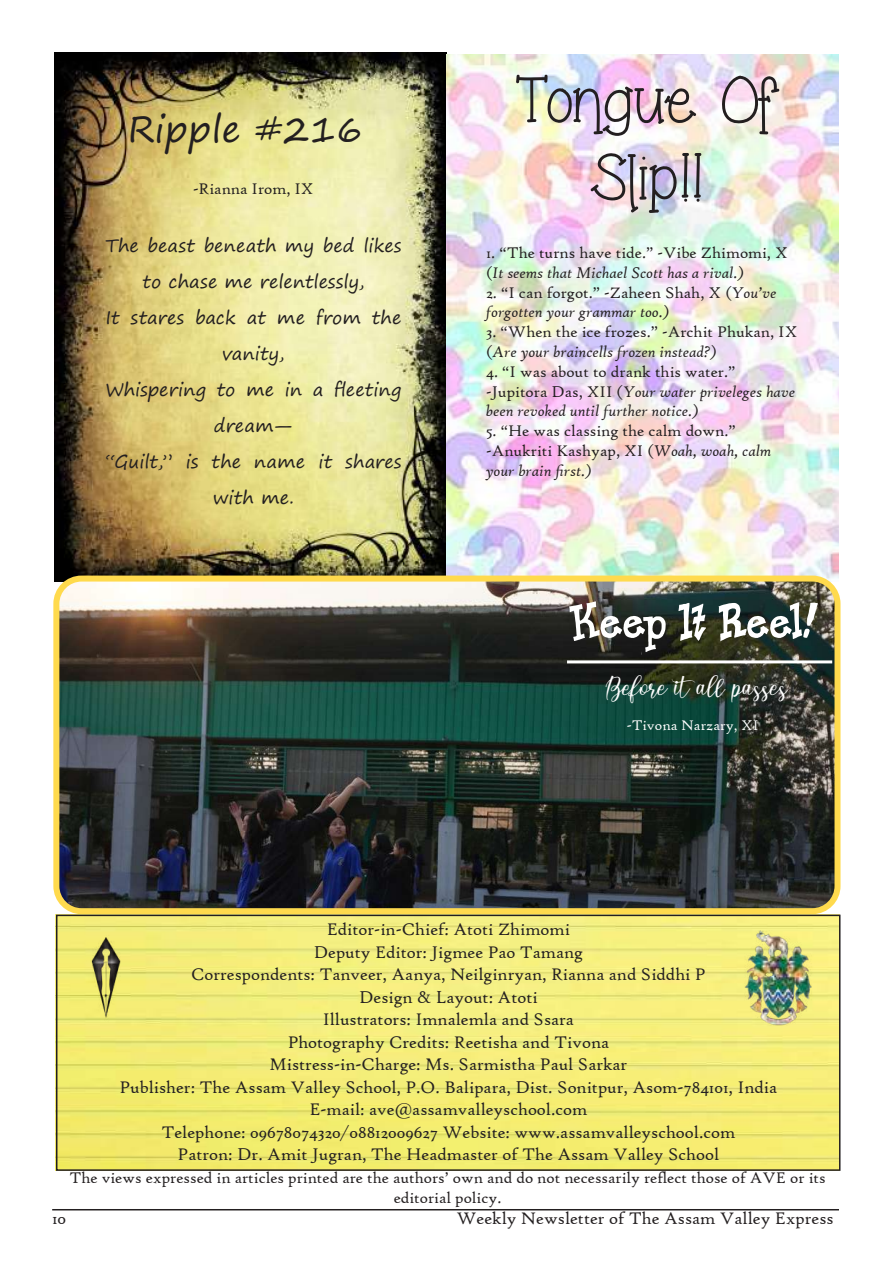
<style>
.page{position:relative;width:893px;height:1263px;background:#fff}
.page>*{position:absolute;margin:0;border:0;box-sizing:border-box;transform-origin:0 0}
.t1{font:73.35px/88.1px "Grandma's Garden";color:#231f20;text-align:center}
.t2{font:66px "Knick O Teen";color:#fff}
.t3{font:64.5px/77.4px "Grandma's Garden";color:#231f20;text-align:center}
.t4{font:36px "Segoe Print";color:#231f20}
.t5{font:28.5px "Lover Bunny Personaluse Script";color:#fff}
.t6{font:18px/22.5px "High Tower Text";color:#231f20;text-align:center}
.t7{font:18px/36px "Segoe Print";letter-spacing:.005em;color:#231f20;text-align:center}
.t8{font:16.5px/19.8px "High Tower Text";color:#231f20}
.t9{font:italic 16.5px/19.8px "High Tower Text";color:#231f20}
.t10{font:15px "High Tower Text";color:#fff}
.s1{font-style:italic}
.s2{font-style:normal}
</style>
<div class="page">
<img style="left:55px;top:52px;width:391px;height:529px">
<img style="left:446px;top:55px;width:392px;height:524px">
<img style="left:56px;top:578px;width:781px;height:329px">
<div style="left:53px;top:575px;width:787px;height:339px;border:6px solid #ffda4d;border-radius:25px"></div>
<img style="left:59px;top:918px;width:778px;height:250px">
<div style="left:56px;top:915px;width:784px;height:256px;border:2px solid #231f20"></div>
<img style="left:65px;top:931px;width:100px;height:94px">
<img style="left:744px;top:931px;width:68px;height:94px">
<hr style="left:52px;top:1209px;width:787px;height:1px;background:#231f20">
<hr style="left:567px;top:660px;width:265px;height:3px;background:#fff">
<h3 class="t4" style="left:128px;top:97px;width:236px">Ripple #216</h3>
<p class="t8" style="left:193px;top:179px;width:122px">-Rianna Irom, IX</p>
<p class="t7" style="left:105px;top:228px;width:298px">The beast beneath my bed likes to chase me relentlessly,<br>It stares back at me from the vanity,<br>Whispering to me in a fleeting dream—<br>“Guilt,” is the name it shares with me.</p>
<h1 class="t1" style="left:494px;top:8px;width:284px">Tongue of<br>Slip!!</h1>
<h3 class="t3" style="left:514px;top:57px;width:268px">Tongue Of<br>Slip!!</h3>
<p class="t8" style="left:486px;top:243px;width:303px">1. “The turns have tide.” -Vibe Zhimomi, X (<span class="s1">It seems that Michael Scott has a rival.)</span></p>
<p class="t9" style="left:486px;top:282px;width:292px"><span class="s2">2. “I can forgot.” -Zaheen Shah, X (</span>You’ve forgotten your grammar too.)</p>
<p class="t8" style="left:486px;top:322px;width:313px">3. “When the ice frozes.” -Archit Phukan, IX (<span class="s1">Are your braincells frozen instead?)</span></p>
<p class="t9" style="left:486px;top:362px;width:311px"><span class="s2">4. “I was about to drank this water.” -Jupitora Das, XII (</span>Your water priveleges have been revoked until further notice.)</p>
<p class="t8" style="left:486px;top:421px;width:287px">5. “He was classing the calm down.” -Anukriti Kashyap, XI (<span class="s1">Woah, woah, calm your brain first.)</span></p>
<h2 class="t2" style="left:569px;top:596px;width:250px">Keep It Reel!</h2>
<h3 class="t5" style="left:607px;top:670px;width:181px">Before it all passes</h3>
<p class="t10" style="left:627px;top:716px;width:134px">-Tivona Narzary, XI</p>
<p class="t6" style="left:119px;top:918px;width:659px">Editor-in-Chief: Atoti Zhimomi<br>Deputy Editor: Jigmee Pao Tamang<br>Correspondents: Tanveer, Aanya, Neilginryan, Rianna and Siddhi P<br>Design &amp; Layout: Atoti<br>Illustrators: Imnalemla and Ssara<br>Photography Credits: Reetisha and Tivona<br>Mistress-in-Charge: Ms. Sarmistha Paul Sarkar<br>Publisher: The Assam Valley School, P.O. Balipara, Dist. Sonitpur, Asom-784101, India E-mail: ave@assamvalleyschool.com<br>Telephone: 09678074320/08812009627 Website: www.assamvalleyschool.com<br>Patron: Dr. Amit Jugran, The Headmaster of The Assam Valley School</p>
<p class="t8" style="left:69px;top:1168px;width:758px;text-align:center">The views expressed in articles printed are the authors’ own and do not necessarily reflect those of AVE or its editorial policy.</p>
<p class="t6" style="left:52px;top:1207px;width:16px">10</p>
<p class="t6" style="left:456px;top:1207px;width:379px">Weekly Newsletter of The Assam Valley Express</p>
</div>
